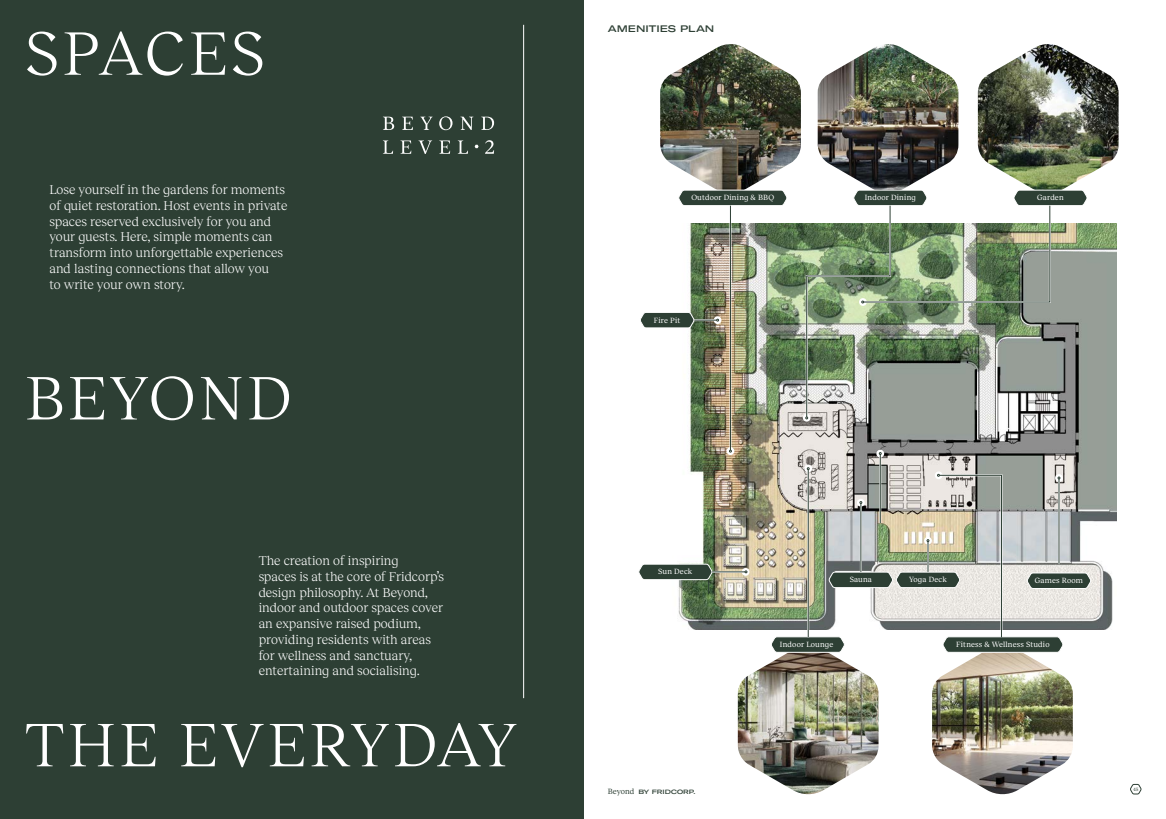
<style>
.page{position:relative;width:1166px;height:819px;background:#fff}
.page>*{position:absolute;margin:0;border:0;box-sizing:border-box;transform-origin:0 0}
.t1{font:300 63.35px "Reckless";letter-spacing:.06em;color:#fff}
.t2{font:300 13.12px/15.8px "Reckless";letter-spacing:-.005em;color:#fff}
.t3{font:500 expanded 9.36px "GT America";color:#2d3f34}
.t4{font:7.79px "Reckless";letter-spacing:.025em;color:#fff}
.t5{font:500 expanded 6.12px "GT America";color:#2d3f34}
.t6{font:4.81px "Reckless";color:#2d3f34}
.s1{font-family:"Reckless";font-weight:400;font-stretch:normal;font-size:7.88px}
</style>
<div class="page">
<div style="left:0;top:0;width:583px;height:819px;background:#2d3f34"></div>
<img style="left:678px;top:224px;width:438px;height:405px">
<svg style="left:1130px;top:784px;width:11px;height:10px"></svg>
<img style="left:738px;top:652px;width:140px;height:143px">
<img style="left:932px;top:652px;width:141px;height:143px">
<img style="left:660px;top:44px;width:141px;height:146px">
<img style="left:978px;top:44px;width:140px;height:146px">
<img style="left:818px;top:44px;width:140px;height:146px">
<svg style="left:639px;top:563px;width:74px;height:30px"></svg>
<hr style="left:712px;top:571px;width:33px;height:2px;background:#fff">
<svg style="left:742px;top:568px;width:7px;height:7px"></svg>
<svg style="left:804px;top:464px;width:8px;height:8px"></svg>
<hr style="left:729px;top:206px;width:2px;height:245px;background:#fff">
<svg style="left:726px;top:447px;width:8px;height:8px"></svg>
<svg style="left:803px;top:414px;width:7px;height:7px"></svg>
<hr style="left:676px;top:319px;width:41px;height:2px;background:#fff">
<svg style="left:714px;top:316px;width:7px;height:8px"></svg>
<hr style="left:879px;top:453px;width:2px;height:70px;background:#fff">
<svg style="left:876px;top:449px;width:8px;height:8px"></svg>
<svg style="left:678px;top:190px;width:109px;height:16px;background:#4b5a51"></svg>
<hr style="left:523px;top:25px;width:1px;height:673px;background:#fff">
<svg style="left:383px;top:116px;width:111px;height:14px"></svg>
<svg style="left:383px;top:140px;width:111px;height:14px"></svg>
<hr style="left:712px;top:571px;width:33px;height:1px;background:#2d3f34">
<hr style="left:730px;top:206px;width:1px;height:244px;background:#2d3f34">
<img style="left:805px;top:190px;width:283px;height:229px">
<hr style="left:676px;top:320px;width:40px;height:1px;background:#2d3f34">
<svg style="left:770px;top:467px;width:321px;height:185px;background:#b6b7ae"></svg>
<hr style="left:880px;top:454px;width:1px;height:69px;background:#2d3f34">
<svg style="left:640px;top:312px;width:55px;height:16px"></svg>
<h1 class="t1" style="left:25px;top:8px;width:241px">SPACES</h1>
<p class="t2" style="left:49px;top:181px;width:239px">Lose yourself in the gardens for moments of quiet restoration. Host events in private spaces reserved exclusively for you and your guests. Here, simple moments can transform into unforgettable experiences and lasting connections that allow you<br>to write your own story.</p>
<h1 class="t1" style="left:25px;top:352px;width:267px">BEYOND</h1>
<p class="t2" style="left:259px;top:552px;width:187px">The creation of inspiring<br>spaces is at the core of Fridcorp’s design philosophy. At Beyond, indoor and outdoor spaces cover an expansive raised podium, providing residents with areas for wellness and sanctuary, entertaining and socialising.</p>
<h1 class="t1" style="left:25px;top:699px;width:493px">THE EVERYDAY</h1>
<p class="t3" style="left:608px;top:23px;width:108px">AMENITIES PLAN</p>
<p class="t4" style="left:691px;top:192px;width:84px">Outdoor Dining &amp; BBQ</p>
<p class="t4" style="left:865px;top:192px;width:53px">Indoor Dining</p>
<p class="t4" style="left:1037px;top:192px;width:28px">Garden</p>
<p class="t4" style="left:654px;top:314px;width:28px">Fire Pit</p>
<p class="t4" style="left:658px;top:566px;width:36px">Sun Deck</p>
<p class="t4" style="left:850px;top:574px;width:24px">Sauna</p>
<p class="t4" style="left:909px;top:574px;width:39px">Yoga Deck</p>
<p class="t4" style="left:1035px;top:575px;width:50px">Games Room</p>
<p class="t4" style="left:780px;top:638px;width:55px">Indoor Lounge</p>
<p class="t4" style="left:956px;top:638px;width:95px">Fitness &amp; Wellness Studio</p>
<p class="t5" style="left:608px;top:788px;width:89px"><span class="s1">Beyond</span> BY FRIDCORP.</p>
<p class="t6" style="left:1133px;top:785px;width:7px">45</p>
</div>
